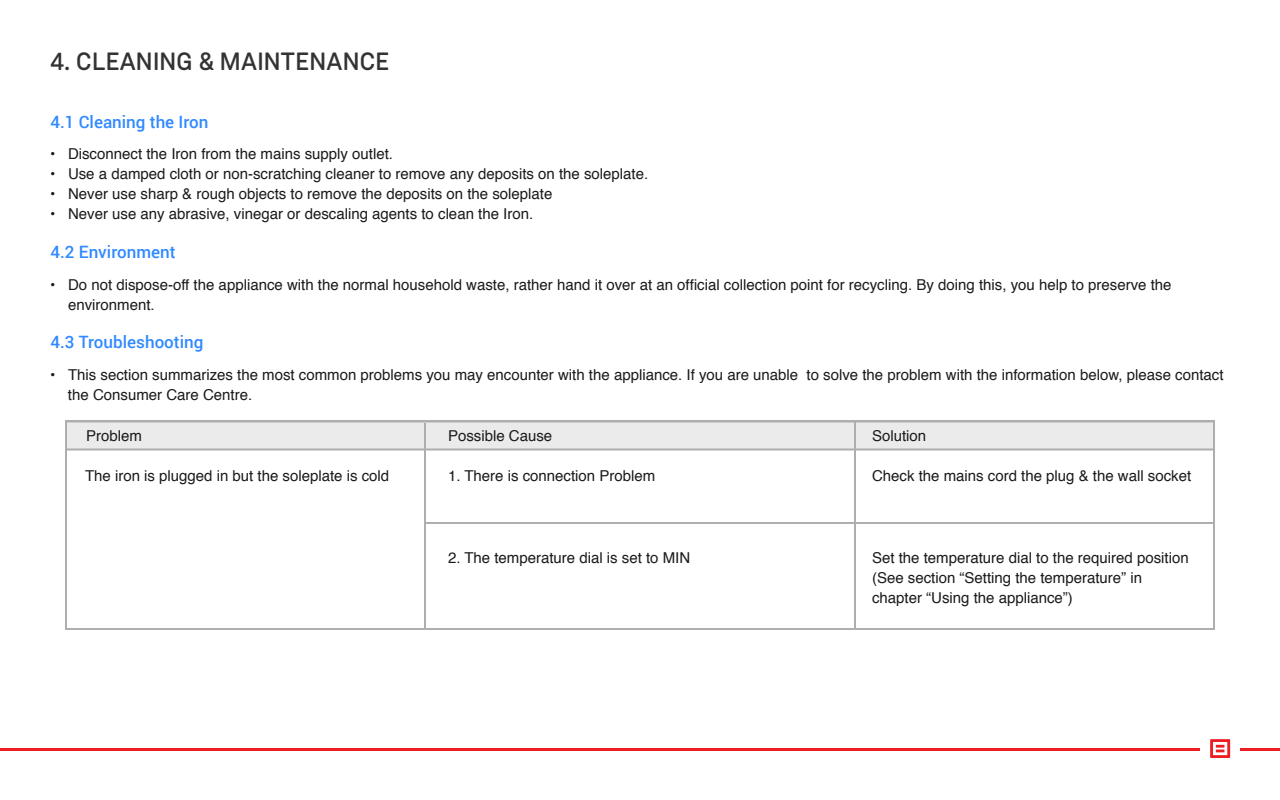
<style>
.page{position:relative;width:1280px;height:800px;background:#fff}
.page>*{position:absolute;margin:0;border:0;box-sizing:border-box;transform-origin:0 0}
.t1{font:500 25px "Weissenhof Grotesk";letter-spacing:.01em;color:#333}
.t2{font:500 17px "Roboto";color:#318aff}
.t3{font:15px/20px "Helvetica";color:#1a1a1a}
</style>
<div class="page">
<hr style="left:0;top:748px;width:1200px;height:3px;background:#ed1d24">
<svg style="left:1210px;top:739px;width:20px;height:19px"></svg>
<hr style="left:1240px;top:748px;width:40px;height:3px;background:#ed1d24">
<div style="left:65px;top:420px;width:1150px;height:30px;background:#ebebeb;border:2px solid #aeaeae"></div>
<hr style="left:424px;top:423px;width:2px;height:206px;background:#aeaeae">
<hr style="left:425px;top:522px;width:790px;height:2px;background:#aeaeae">
<hr style="left:854px;top:422px;width:2px;height:206px;background:#aeaeae">
<h1 class="t1" style="left:51px;top:46px;width:340px">4. CLEANING &amp; MAINTENANCE</h1>
<p class="t2" style="left:51px;top:110px;width:160px">4.1 Cleaning the Iron</p>
<p class="t3" style="left:50px;top:144px;width:345px">• Disconnect the Iron from the mains supply outlet.</p>
<p class="t3" style="left:50px;top:164px;width:600px">• Use a damped cloth or non-scratching cleaner to remove any deposits on the soleplate.</p>
<p class="t3" style="left:50px;top:184px;width:504px">• Never use sharp &amp; rough objects to remove the deposits on the soleplate</p>
<p class="t3" style="left:50px;top:204px;width:485px">• Never use any abrasive, vinegar or descaling agents to clean the Iron.</p>
<p class="t2" style="left:51px;top:240px;width:127px">4.2 Environment</p>
<p class="t3" style="left:68px;top:275px;width:1105px;text-indent:-18px">• Do not dispose-off the appliance with the normal household waste, rather hand it over at an official collection point for recycling. By doing this, you help to preserve the environment.</p>
<p class="t2" style="left:51px;top:330px;width:154px">4.3 Troubleshooting</p>
<p class="t3" style="left:68px;top:365px;width:1157px;text-indent:-18px">• This section summarizes the most common problems you may encounter with the appliance. If you are unable to solve the problem with the information below, please contact the Consumer Care Centre.</p>
<p class="t3" style="left:86px;top:426px;width:57px">Problem</p>
<p class="t3" style="left:448px;top:426px;width:106px">Possible Cause</p>
<p class="t3" style="left:872px;top:426px;width:56px">Solution</p>
<p class="t3" style="left:85px;top:466px;width:306px">The iron is plugged in but the soleplate is cold</p>
<p class="t3" style="left:448px;top:466px;width:209px">1. There is connection Problem</p>
<p class="t3" style="left:448px;top:548px;width:244px">2. The temperature dial is set to MIN</p>
<p class="t3" style="left:872px;top:466px;width:321px">Check the mains cord the plug &amp; the wall socket</p>
<p class="t3" style="left:872px;top:548px;width:318px">Set the temperature dial to the required position (See section “Setting the temperature” in chapter “Using the appliance”)</p>
</div>
